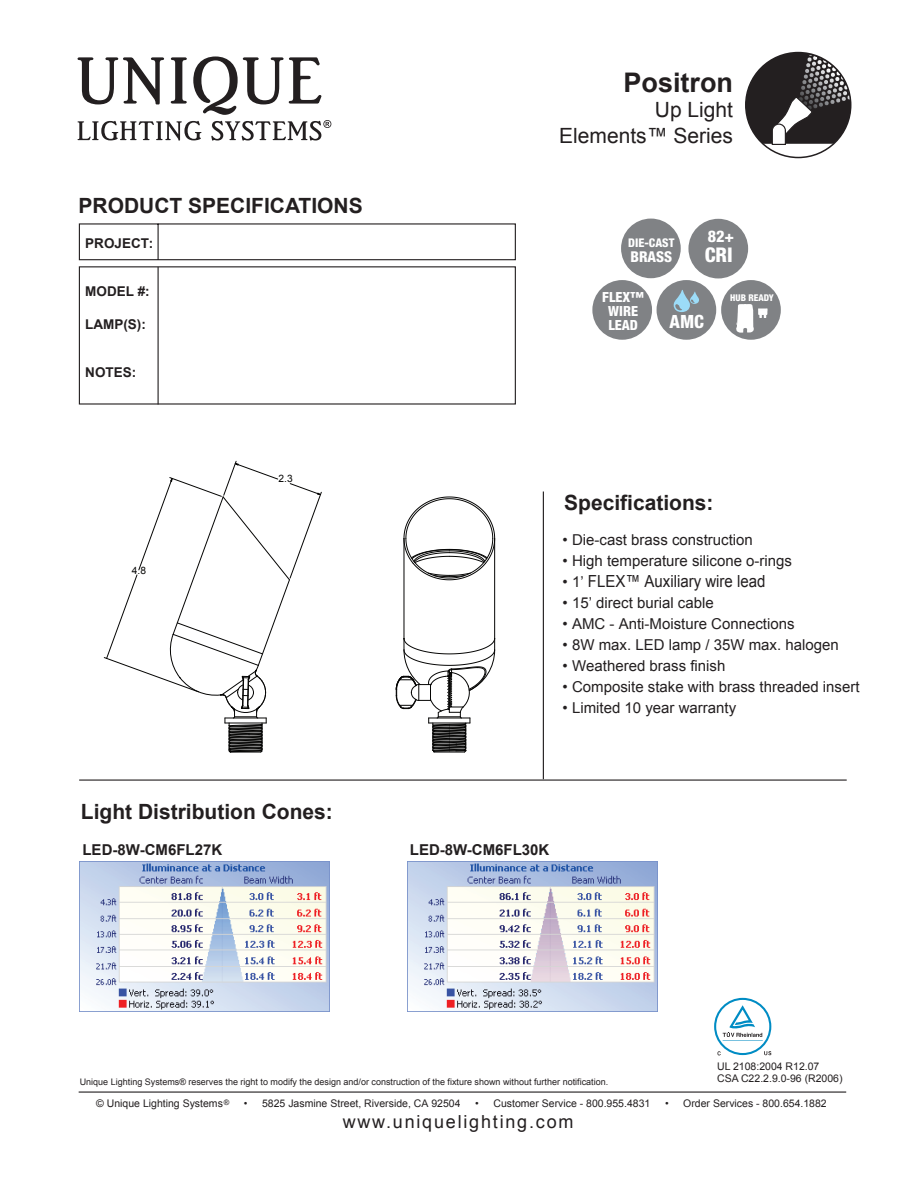
<style>
.page{position:relative;width:918px;height:1188px;background:#fff}
.page>*{position:absolute;margin:0;border:0;box-sizing:border-box;transform-origin:0 0}
.t1{font:700 27px "Arial";color:#231f20}
.t2{font:700 21px "Arial";color:#231f20}
.t3{font:21px/25.2px "Arial";color:#231f20;text-align:right}
.t4{font:800 condensed 20.25px "Helvetica Neue";color:#fff}
.t5{font:800 condensed 18.3px "Helvetica Neue";color:#fff}
.t6{font:18px "Arial";letter-spacing:.1em;color:#231f20}
.t7{font:16.65px "Arial";color:#231f20;scale:.9 1}
.t8{font:800 condensed 16.05px "Helvetica Neue";color:#fff}
.t9{font:15px "Arial";color:#231f20}
.t10{font:700 15px "Arial";color:#231f20}
.t11{font:800 condensed 15px "Helvetica Neue";color:#fff}
.t12{font:800 condensed 13.95px/14px "Helvetica Neue";color:#fff;text-align:center}
.t13{font:700 13.5px "Arial";color:#231f20}
.t14{font:800 condensed 12px "Helvetica Neue";color:#fff}
.t15{font:10.5px/12.6px "Arial";color:#231f20}
.t16{font:10.2px "Arial";color:#050504}
.t17{font:800 condensed 9.3px "Helvetica Neue";color:#fff}
.t18{font:9px "Arial";color:#231f20}
.s1{font-size:15px}
</style>
<div class="page">
<svg style="left:746px;top:53px;width:105px;height:105px"></svg>
<div style="left:745px;top:52px;width:106px;height:106px;border:2px solid #231f20;border-radius:50%"></div>
<svg style="left:78px;top:223px;width:438px;height:182px"></svg>
<hr style="left:79px;top:1092px;width:767px;height:1px;background:#231f20">
<svg style="left:723px;top:1005px;width:40px;height:36px"></svg>
<div style="left:714px;top:998px;width:57px;height:57px;border:2px solid #008cc4;border-radius:50%"></div>
<svg style="left:764px;top:1051px;width:7px;height:4px"></svg>
<svg style="left:717px;top:1051px;width:4px;height:4px"></svg>
<hr style="left:79px;top:780px;width:768px;height:1px;background:#231f20">
<hr style="left:543px;top:492px;width:1px;height:287px;background:#231f20">
<div style="left:688px;top:219px;width:60px;height:59px;background:#808285;border-radius:50%"></div>
<div style="left:621px;top:219px;width:60px;height:59px;background:#808285;border-radius:50%"></div>
<div style="left:592px;top:280px;width:60px;height:60px;background:#808285;border-radius:50%"></div>
<div style="left:657px;top:280px;width:59px;height:60px;background:#808285;border-radius:50%"></div>
<svg style="left:674px;top:290px;width:25px;height:22px"></svg>
<div style="left:721px;top:280px;width:60px;height:60px;background:#808285;border-radius:50%"></div>
<svg style="left:736px;top:304px;width:32px;height:29px"></svg>
<svg style="left:78px;top:56px;width:253px;height:85px"></svg>
<img style="left:80px;top:862px;width:250px;height:149px">
<img style="left:407px;top:862px;width:250px;height:149px">
<hr style="left:404px;top:538px;width:1px;height:100px;background:#050504">
<hr style="left:494px;top:538px;width:1px;height:100px;background:#050504">
<svg style="left:103px;top:460px;width:219px;height:293px"></svg>
<svg style="left:403px;top:496px;width:92px;height:85px"></svg>
<svg style="left:396px;top:638px;width:99px;height:115px"></svg>
<h2 class="t2" style="left:79px;top:192px;width:286px">PRODUCT SPECIFICATIONS</h2>
<p class="t13" style="left:85px;top:234px;width:69px">PROJECT:</p>
<p class="t13" style="left:85px;top:283px;width:66px">MODEL #:</p>
<p class="t13" style="left:85px;top:315px;width:62px">LAMP(S):</p>
<p class="t13" style="left:85px;top:364px;width:53px">NOTES:</p>
<h1 class="t1" style="left:624px;top:65px;width:111px">Positron</h1>
<h2 class="t3" style="left:559px;top:98px;width:175px">Up Light<br>Elements™ Series</h2>
<p class="t8" style="left:708px;top:227px;width:28px">82+</p>
<h3 class="t4" style="left:705px;top:243px;width:30px">CRI</h3>
<p class="t14" style="left:628px;top:235px;width:48px">DIE-CAST</p>
<p class="t11" style="left:630px;top:247px;width:43px">BRASS</p>
<p class="t12" style="left:602px;top:290px;width:43px">FLEX™<br>WIRE<br>LEAD</p>
<p class="t17" style="left:730px;top:292px;width:45px">HUB READY</p>
<p class="t5" style="left:670px;top:310px;width:36px">AMC</p>
<p class="t16" style="left:132px;top:563px;width:16px">4.8</p>
<p class="t16" style="left:279px;top:471px;width:16px">2.3</p>
<h2 class="t2" style="left:564px;top:489px;width:151px">Specifications:</h2>
<p class="t9" style="left:563px;top:530px;width:192px">• Die-cast brass construction</p>
<p class="t9" style="left:563px;top:551px;width:231px">• High temperature silicone o-rings</p>
<p class="t7" style="left:563px;top:570px;width:227px"><span class="s1">• 1’</span> FLEX™ Auxiliary wire lead</p>
<p class="t9" style="left:563px;top:593px;width:153px">• 15’ direct burial cable</p>
<p class="t9" style="left:563px;top:614px;width:233px">• AMC - Anti-Moisture Connections</p>
<p class="t9" style="left:563px;top:635px;width:278px">• 8W max. LED lamp / 35W max. halogen</p>
<p class="t9" style="left:563px;top:656px;width:164px">• Weathered brass finish</p>
<p class="t9" style="left:563px;top:677px;width:299px">• Composite stake with brass threaded insert</p>
<p class="t9" style="left:563px;top:698px;width:175px">• Limited 10 year warranty</p>
<h2 class="t2" style="left:81px;top:798px;width:253px">Light Distribution Cones:</h2>
<p class="t10" style="left:82px;top:840px;width:141px">LED-8W-CM6FL27K</p>
<p class="t10" style="left:410px;top:840px;width:141px">LED-8W-CM6FL30K</p>
<p class="t15" style="left:717px;top:1060px;width:127px">UL 2108:2004 R12.07<br>CSA C22.2.9.0-96 (R2006)</p>
<p class="t18" style="left:80px;top:1076px;width:530px">Unique Lighting Systems® reserves the right to modify the design and/or construction of the fixture shown without further notification.</p>
<p class="t15" style="left:96px;top:1097px;width:135px">© Unique Lighting Systems<sup>®</sup></p>
<p class="t15" style="left:244px;top:1097px;width:218px">• 5825 Jasmine Street, Riverside, CA 92504</p>
<p class="t15" style="left:475px;top:1097px;width:177px">• Customer Service - 800.955.4831</p>
<p class="t15" style="left:665px;top:1097px;width:163px">• Order Services - 800.654.1882</p>
<p class="t6" style="left:343px;top:1110px;width:232px">www.uniquelighting.com</p>
</div>
